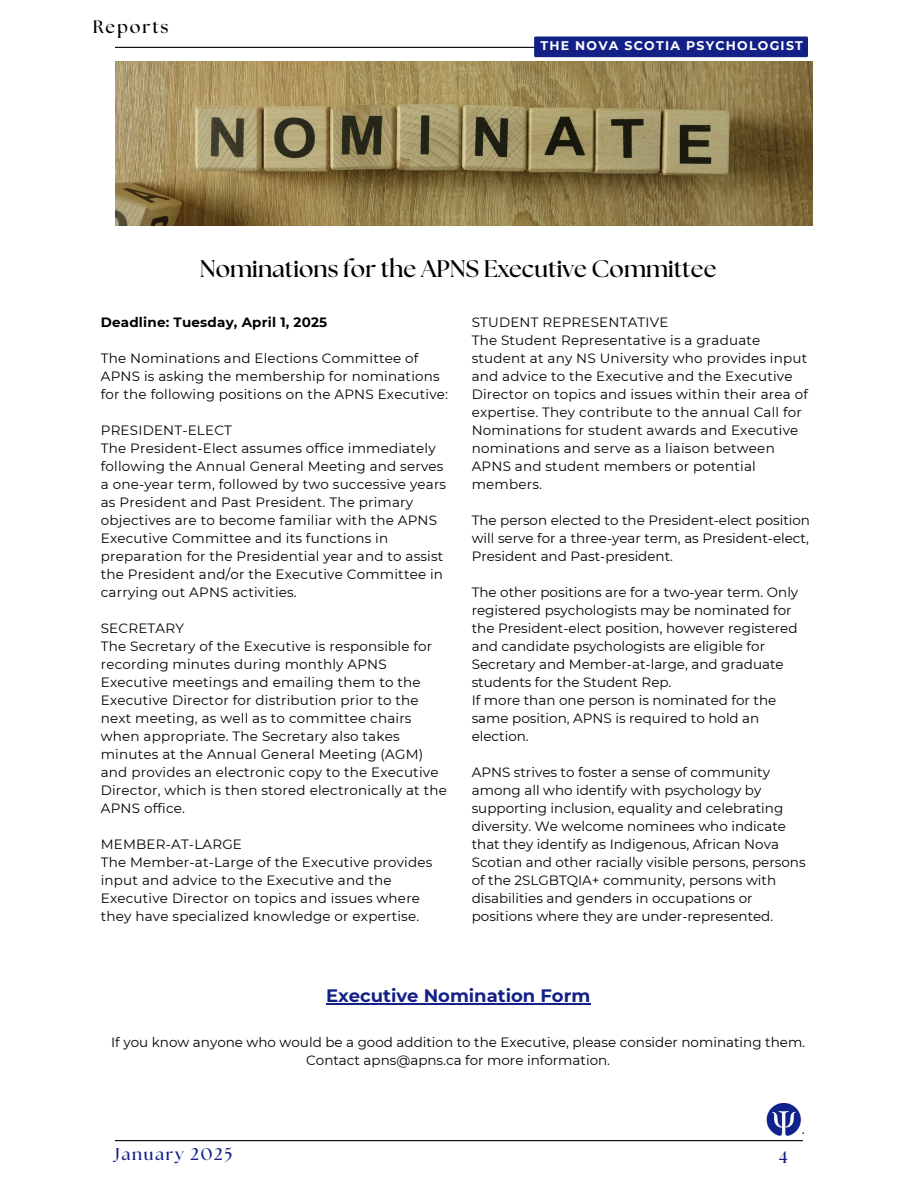
<style>
.page{position:relative;width:918px;height:1188px;background:#fff}
.page>*{position:absolute;margin:0;border:0;box-sizing:border-box;transform-origin:0 0}
.t1{font:700 24px "The Seasons";color:#000}
.t2{font:700 18px "Montserrat";color:#132187}
.t3{font:700 18px "The Seasons";letter-spacing:.1em;color:#000}
.t4{font:700 16.95px "The Seasons";letter-spacing:.1em;color:#132187}
.t5{font:13.5px/18px "Montserrat";letter-spacing:.015em;color:#000}
.t6{font:700 13.5px "Montserrat";letter-spacing:.015em;color:#000}
.t7{font:700 12.45px "Montserrat";letter-spacing:.1em;color:#fff}
</style>
<div class="page">
<hr style="left:326px;top:1003px;width:98px;height:1px;background:#132187">
<hr style="left:424px;top:1003px;width:166px;height:1px;background:#132187">
<hr style="left:115px;top:47px;width:688px;height:1px;background:#000">
<hr style="left:115px;top:1140px;width:688px;height:1px;background:#000">
<div style="left:534px;top:37px;width:274px;height:20px;background:#132187"></div>
<img style="left:766px;top:1104px;width:37px;height:31px">
<img style="left:115px;top:61px;width:697px;height:164px">
<p class="t3" style="left:93px;top:19px;width:77px">Reports</p>
<p class="t7" style="left:540px;top:38px;width:264px">THE NOVA SCOTIA PSYCHOLOGIST</p>
<h1 class="t1" style="left:200px;top:257px;width:518px">Nominations for the APNS Executive Committee</h1>
<p class="t6" style="left:101px;top:314px;width:228px">Deadline: Tuesday, April 1, 2025</p>
<p class="t5" style="left:101px;top:349px;width:349px">The Nominations and Elections Committee of<br>APNS is asking the membership for nominations for the following positions on the APNS Executive:</p>
<p class="t5" style="left:101px;top:421px;width:133px">PRESIDENT-ELECT</p>
<p class="t5" style="left:101px;top:439px;width:347px">The President-Elect assumes office immediately following the Annual General Meeting and serves a one-year term, followed by two successive years as President and Past President. The primary objectives are to become familiar with the APNS Executive Committee and its functions in preparation for the Presidential year and to assist the President and/or the Executive Committee in carrying out APNS activities.</p>
<p class="t5" style="left:101px;top:619px;width:85px">SECRETARY</p>
<p class="t5" style="left:101px;top:637px;width:348px">The Secretary of the Executive is responsible for recording minutes during monthly APNS Executive meetings and emailing them to the Executive Director for distribution prior to the next meeting, as well as to committee chairs when appropriate. The Secretary also takes minutes at the Annual General Meeting (AGM) and provides an electronic copy to the Executive Director, which is then stored electronically at the APNS office.</p>
<p class="t5" style="left:101px;top:835px;width:143px">MEMBER-AT-LARGE</p>
<p class="t5" style="left:101px;top:853px;width:333px">The Member-at-Large of the Executive provides input and advice to the Executive and the Executive Director on topics and issues where they have specialized knowledge or expertise.</p>
<p class="t5" style="left:472px;top:313px;width:198px">STUDENT REPRESENTATIVE</p>
<p class="t5" style="left:472px;top:331px;width:338px">The Student Representative is a graduate student at any NS University who provides input and advice to the Executive and the Executive Director on topics and issues within their area of expertise. They contribute to the annual Call for Nominations for student awards and Executive nominations and serve as a liaison between APNS and student members or potential members.</p>
<p class="t5" style="left:472px;top:511px;width:340px;text-align:justify">The person elected to the President-elect position will serve for a three-year term, as President-elect, President and Past-president.</p>
<p class="t5" style="left:472px;top:583px;width:328px">The other positions are for a two-year term. Only registered psychologists may be nominated for the President-elect position, however registered and candidate psychologists are eligible for Secretary and Member-at-large, and graduate students for the Student Rep.</p>
<p class="t5" style="left:472px;top:691px;width:306px">If more than one person is nominated for the same position, APNS is required to hold an election.</p>
<p class="t5" style="left:472px;top:763px;width:335px">APNS strives to foster a sense of community among all who identify with psychology by supporting inclusion, equality and celebrating diversity. We welcome nominees who indicate that they identify as Indigenous, African Nova Scotian and other racially visible persons, persons of the 2SLGBTQIA+ community, persons with disabilities and genders in occupations or positions where they are under-represented.</p>
<p class="t2" style="left:326px;top:984px;width:266px">Executive Nomination Form</p>
<p class="t5" style="left:111px;top:1033px;width:695px;text-align:center">If you know anyone who would be a good addition to the Executive, please consider nominating them.<br>Contact apns@apns.ca for more information.</p>
<p class="t4" style="left:115px;top:1146px;width:119px">January 2025</p>
<p class="t4" style="left:779px;top:1149px;width:10px">4</p>
</div>
